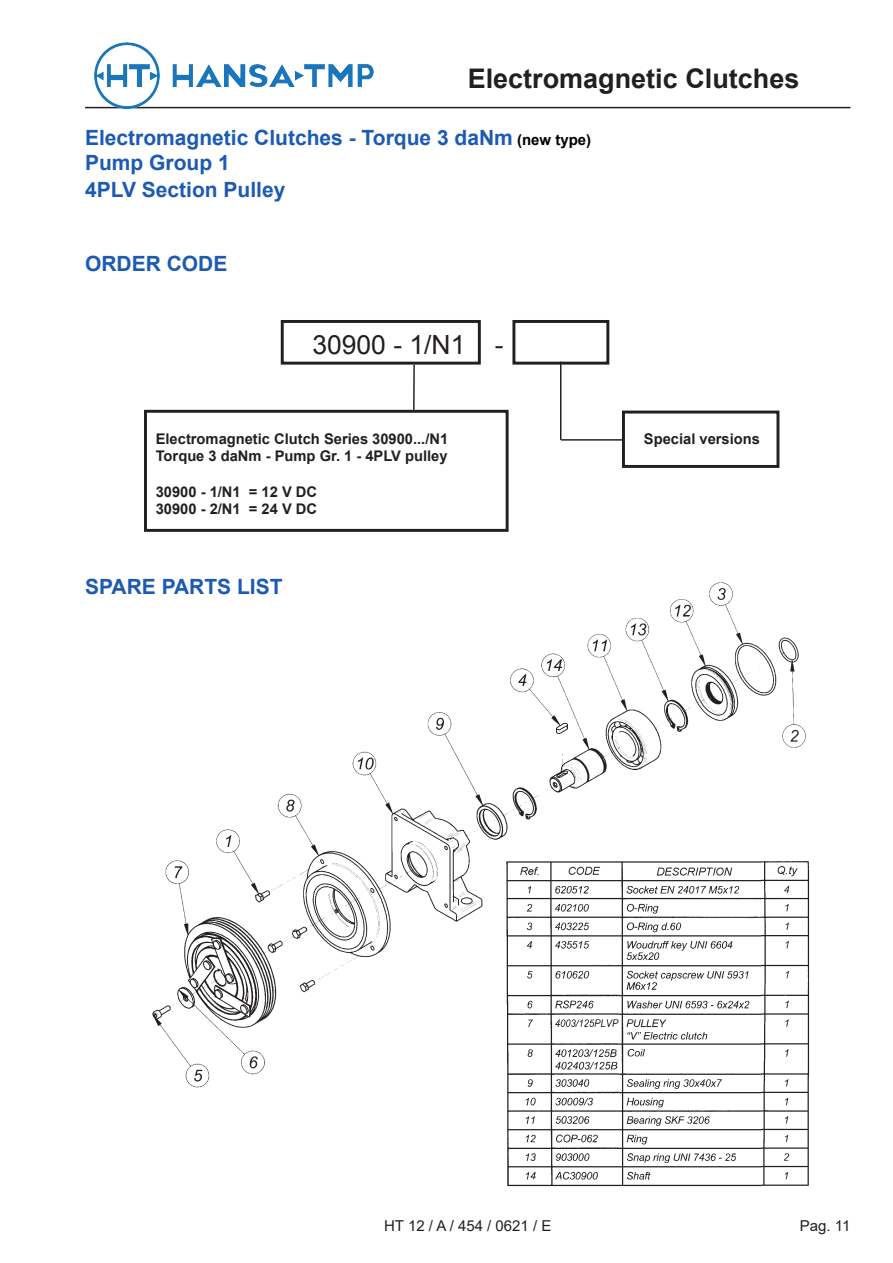
<style>
.page{position:relative;width:893px;height:1263px;background:#fff}
.page>*{position:absolute;margin:0;border:0;box-sizing:border-box;transform-origin:0 0}
.t1{font:700 27px "Arial";color:#231f20}
.t2{font:26.4px "Arial";color:#231f20}
.t3{font:700 21px "Arial";color:#1c5ab3}
.t4{font:15px "Arial";color:#231f20}
.t5{font:700 14.7px/17.7px "Arial";color:#231f20}
.s1{font-size:15px;color:#000}
</style>
<div class="page">
<hr style="left:85px;top:107px;width:765px;height:1px;background:#231f20">
<img style="left:94px;top:43px;width:279px;height:65px">
<div style="left:144px;top:410px;width:365px;height:122px;border:3px solid #231f20"></div>
<hr style="left:560px;top:362px;width:1px;height:78px;background:#231f20">
<div style="left:281px;top:320px;width:200px;height:45px;border:3px solid #231f20"></div>
<div style="left:512px;top:320px;width:97px;height:45px;border:3px solid #231f20"></div>
<div style="left:622px;top:411px;width:157px;height:57px;border:3px solid #231f20"></div>
<hr style="left:413px;top:365px;width:2px;height:45px;background:#231f20">
<hr style="left:561px;top:439px;width:63px;height:2px;background:#231f20">
<img style="left:152px;top:582px;width:658px;height:605px">
<h1 class="t1" style="left:468px;top:60px;width:333px">Electromagnetic Clutches</h1>
<p class="t3" style="left:85px;top:123px;width:508px">Electromagnetic Clutches - Torque 3 daNm <span class="s1">(new type)</span></p>
<p class="t3" style="left:85px;top:148px;width:146px">Pump Group 1</p>
<p class="t3" style="left:85px;top:175px;width:202px">4PLV Section Pulley</p>
<p class="t3" style="left:85px;top:249px;width:144px">ORDER CODE</p>
<p class="t2" style="left:312px;top:327px;width:193px">30900 - 1/N1 -</p>
<p class="t5" style="left:156px;top:430px;width:294px">Electromagnetic Clutch Series 30900.../N1<br>Torque 3 daNm - Pump Gr. 1 - 4PLV pulley</p>
<p class="t5" style="left:156px;top:483px;width:163px">30900 - 1/N1 = 12 V DC<br>30900 - 2/N1 = 24 V DC</p>
<p class="t3" style="left:85px;top:571px;width:199px">SPARE PARTS LIST</p>
<p class="t5" style="left:644px;top:430px;width:118px">Special versions</p>
<p class="t4" style="left:384px;top:1216px;width:169px">HT 12 / A / 454 / 0621 / E</p>
<p class="t4" style="left:800px;top:1216px;width:52px">Pag. 11</p>
</div>
